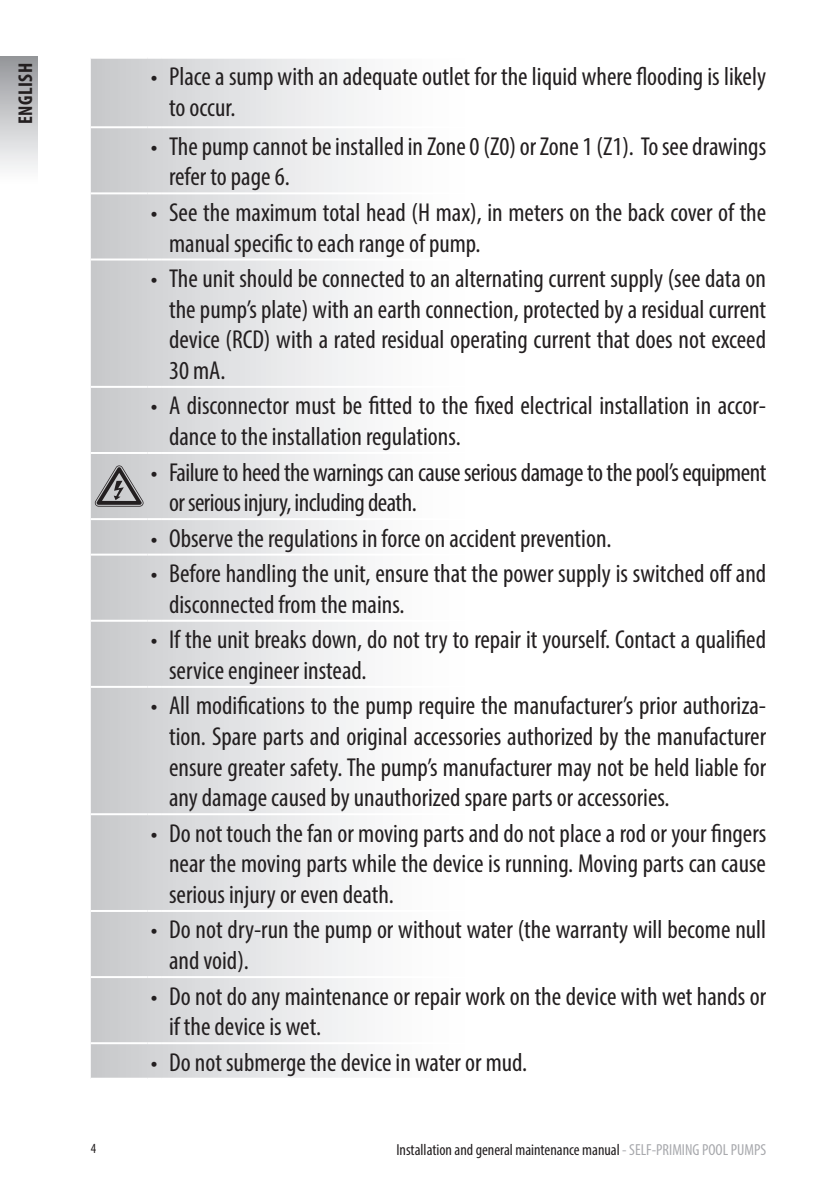
<style>
.page{position:relative;width:840px;height:1191px;background:#fff}
.page>*{position:absolute;margin:0;border:0;box-sizing:border-box;transform-origin:0 0}
.Estilo_de_párrafo_1{font:condensed 26px/30.6px "Myriad Pro";color:#231f20;text-align:justify}
.Estilo_de_párrafo_1-2{font:condensed 26px "Myriad Pro";letter-spacing:-.02em;color:#231f20}
.t1{font:700 condensed 20px "Myriad Pro";letter-spacing:.02em;color:#231f20}
.t2{font:condensed 16px "Myriad Pro";color:#231f20}
.t3{font:condensed 14px "Myriad Pro";color:#231f20}
.s1{color:#a8a9ad}
</style>
<div class="page">
<div style="left:0;top:57px;width:38px;height:128px;background:linear-gradient(to bottom,#97989d,#fff)"></div>
<svg style="left:91px;top:59px;width:268px;height:1018px"></svg>
<svg style="left:147px;top:58px;width:14px;height:1px"></svg>
<hr style="left:91px;top:126px;width:56px;height:2px;background:#fff">
<svg style="left:147px;top:126px;width:14px;height:2px"></svg>
<hr style="left:161px;top:126px;width:604px;height:2px;background:#fff">
<hr style="left:91px;top:192px;width:56px;height:2px;background:#fff">
<svg style="left:147px;top:192px;width:14px;height:2px"></svg>
<hr style="left:161px;top:192px;width:604px;height:2px;background:#fff">
<hr style="left:91px;top:258px;width:56px;height:2px;background:#fff">
<svg style="left:147px;top:258px;width:14px;height:2px"></svg>
<hr style="left:161px;top:258px;width:604px;height:2px;background:#fff">
<hr style="left:91px;top:386px;width:56px;height:2px;background:#fff">
<svg style="left:147px;top:386px;width:14px;height:2px"></svg>
<hr style="left:161px;top:386px;width:604px;height:2px;background:#fff">
<hr style="left:91px;top:452px;width:56px;height:2px;background:#fff">
<svg style="left:147px;top:452px;width:14px;height:2px"></svg>
<hr style="left:161px;top:452px;width:604px;height:2px;background:#fff">
<hr style="left:91px;top:518px;width:56px;height:2px;background:#fff">
<svg style="left:147px;top:518px;width:14px;height:2px"></svg>
<hr style="left:161px;top:518px;width:604px;height:2px;background:#fff">
<hr style="left:91px;top:553px;width:56px;height:2px;background:#fff">
<svg style="left:147px;top:553px;width:14px;height:2px"></svg>
<hr style="left:161px;top:553px;width:604px;height:2px;background:#fff">
<hr style="left:91px;top:620px;width:56px;height:2px;background:#fff">
<svg style="left:147px;top:620px;width:14px;height:2px"></svg>
<hr style="left:161px;top:620px;width:604px;height:2px;background:#fff">
<hr style="left:91px;top:686px;width:56px;height:2px;background:#fff">
<svg style="left:147px;top:686px;width:14px;height:2px"></svg>
<hr style="left:161px;top:686px;width:604px;height:2px;background:#fff">
<hr style="left:91px;top:813px;width:56px;height:2px;background:#fff">
<svg style="left:147px;top:813px;width:14px;height:2px"></svg>
<hr style="left:161px;top:813px;width:604px;height:2px;background:#fff">
<hr style="left:91px;top:910px;width:56px;height:2px;background:#fff">
<svg style="left:147px;top:910px;width:14px;height:2px"></svg>
<hr style="left:161px;top:910px;width:604px;height:2px;background:#fff">
<hr style="left:91px;top:976px;width:56px;height:2px;background:#fff">
<svg style="left:147px;top:976px;width:14px;height:2px"></svg>
<hr style="left:161px;top:976px;width:604px;height:2px;background:#fff">
<hr style="left:91px;top:1042px;width:56px;height:2px;background:#fff">
<svg style="left:147px;top:1042px;width:14px;height:2px"></svg>
<hr style="left:161px;top:1042px;width:604px;height:2px;background:#fff">
<svg style="left:147px;top:1077px;width:14px;height:1px"></svg>
<svg style="left:95px;top:465px;width:48px;height:41px;background:#979698"></svg>
<p class="t1" style="left:13px;top:124px;width:62px;rotate:-90deg">ENGLISH</p>
<p class="Estilo_de_párrafo_1" style="left:151px;top:61px;width:616px">• Place a sump with an adequate outlet for the liquid where flooding is likely</p>
<p class="Estilo_de_párrafo_1" style="left:169px;top:92px;width:68px">to occur.</p>
<p class="Estilo_de_párrafo_1" style="left:151px;top:131px;width:616px">• The pump cannot be installed in Zone 0 (Z0) or Zone 1 (Z1). To see drawings</p>
<p class="Estilo_de_párrafo_1" style="left:169px;top:161px;width:122px">refer to page 6.</p>
<p class="Estilo_de_párrafo_1" style="left:151px;top:197px;width:616px">• See the maximum total head (H max), in meters on the back cover of the</p>
<p class="Estilo_de_párrafo_1" style="left:169px;top:227px;width:313px">manual specific to each range of pump.</p>
<p class="Estilo_de_párrafo_1" style="left:151px;top:263px;width:616px">• The unit should be connected to an alternating current supply (see data on</p>
<p class="Estilo_de_párrafo_1" style="left:169px;top:293px;width:598px">the pump’s plate) with an earth connection, protected by a residual current device (RCD) with a rated residual operating current that does not exceed 30 mA.</p>
<p class="Estilo_de_párrafo_1" style="left:151px;top:390px;width:616px">• A disconnector must be fitted to the fixed electrical installation in accor-</p>
<p class="Estilo_de_párrafo_1" style="left:169px;top:421px;width:293px">dance to the installation regulations.</p>
<p class="Estilo_de_párrafo_1-2" style="left:151px;top:456px;width:616px">• Failure to heed the warnings can cause serious damage to the pool’s equipment</p>
<p class="Estilo_de_párrafo_1-2" style="left:169px;top:487px;width:249px">or serious injury, including death.</p>
<p class="Estilo_de_párrafo_1" style="left:151px;top:522px;width:462px">• Observe the regulations in force on accident prevention.</p>
<p class="Estilo_de_párrafo_1" style="left:151px;top:558px;width:616px">• Before handling the unit, ensure that the power supply is switched off and</p>
<p class="Estilo_de_párrafo_1" style="left:169px;top:588px;width:237px">disconnected from the mains.</p>
<p class="Estilo_de_párrafo_1" style="left:151px;top:624px;width:616px">• If the unit breaks down, do not try to repair it yourself. Contact a qualified</p>
<p class="Estilo_de_párrafo_1" style="left:169px;top:654px;width:199px">service engineer instead.</p>
<p class="Estilo_de_párrafo_1" style="left:151px;top:690px;width:616px">• All modifications to the pump require the manufacturer’s prior authoriza-</p>
<p class="Estilo_de_párrafo_1" style="left:169px;top:721px;width:598px">tion. Spare parts and original accessories authorized by the manufacturer ensure greater safety. The pump’s manufacturer may not be held liable for any damage caused by unauthorized spare parts or accessories.</p>
<p class="Estilo_de_párrafo_1" style="left:151px;top:817px;width:616px">• Do not touch the fan or moving parts and do not place a rod or your fingers</p>
<p class="Estilo_de_párrafo_1" style="left:169px;top:848px;width:598px">near the moving parts while the device is running. Moving parts can cause serious injury or even death.</p>
<p class="Estilo_de_párrafo_1" style="left:151px;top:914px;width:616px">• Do not dry-run the pump or without water (the warranty will become null</p>
<p class="Estilo_de_párrafo_1" style="left:169px;top:945px;width:81px">and void).</p>
<p class="Estilo_de_párrafo_1" style="left:151px;top:980px;width:616px">• Do not do any maintenance or repair work on the device with wet hands or</p>
<p class="Estilo_de_párrafo_1" style="left:169px;top:1011px;width:153px">if the device is wet.</p>
<p class="Estilo_de_párrafo_1" style="left:151px;top:1046px;width:377px">• Do not submerge the device in water or mud.</p>
<p class="t3" style="left:91px;top:1140px;width:7px">4</p>
<p class="t2" style="left:396px;top:1139px;width:371px">Installation and general maintenance manual <span class="s1">- SELF-PRIMING POOL PUMPS</span></p>
</div>
